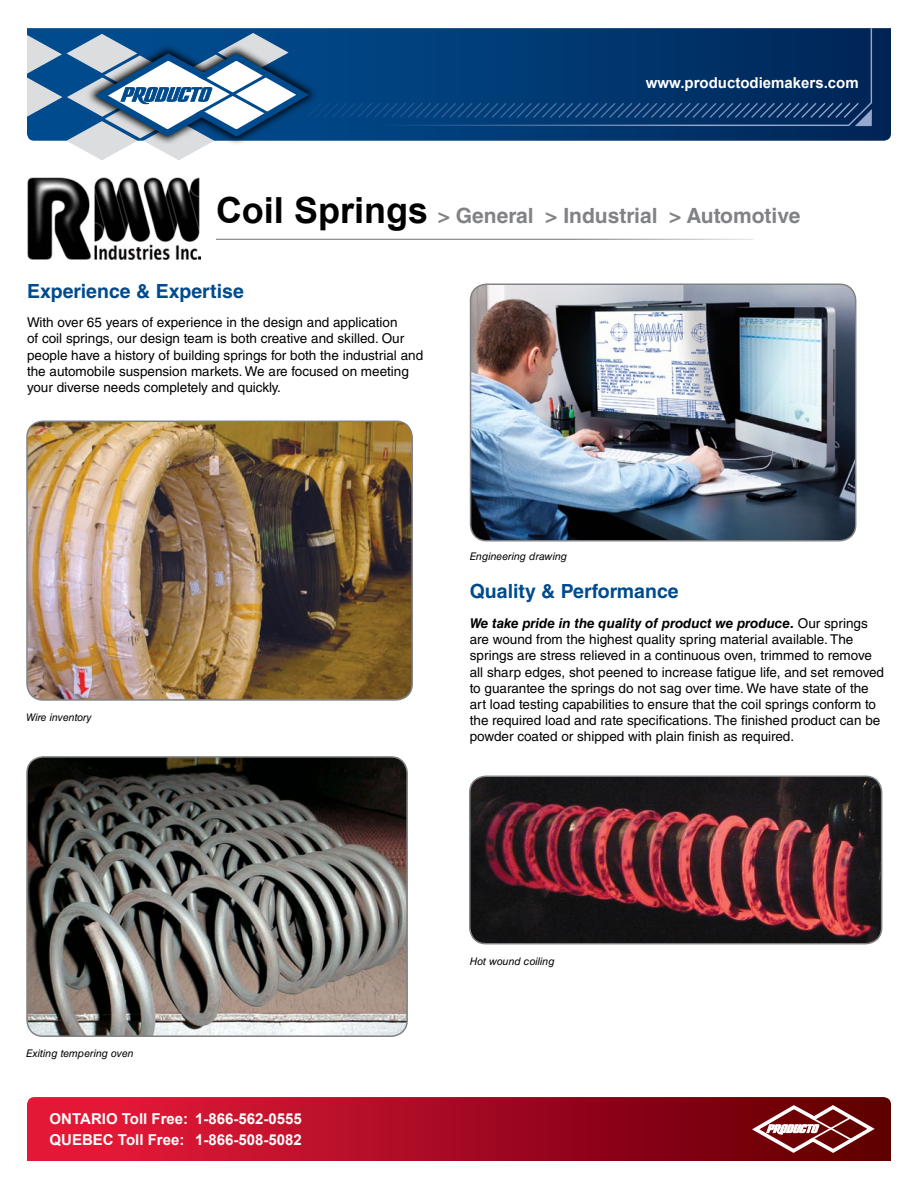
<style>
.page{position:relative;width:918px;height:1188px;background:#fff}
.page>*{position:absolute;margin:0;border:0;box-sizing:border-box;transform-origin:0 0}
.t1{font:700 21px "Helvetica LT Std";color:#808285}
.t2{font:700 19.5px "Helvetica LT Std";color:#004b8d}
.t3{font:700 15px/21px "Arial";color:#fff}
.t4{font:13.5px/16.2px "Helvetica LT Std";color:#000}
.t5{font:italic 10.5px "Helvetica LT Std";color:#000}
.s1{font-family:"Arial";font-size:36px;color:#000}
.s2{font-weight:700;font-style:italic}
</style>
<div class="page">
<img style="left:28px;top:758px;width:379px;height:277px">
<div style="left:26px;top:756px;width:382px;height:281px;border:2px solid #808285;border-radius:16px"></div>
<img style="left:27px;top:421px;width:384px;height:277px">
<div style="left:26px;top:421px;width:387px;height:280px;border:2px solid #808285;border-radius:16px"></div>
<img style="left:471px;top:284px;width:385px;height:256px">
<div style="left:470px;top:284px;width:386px;height:258px;border:2px solid #808285;border-radius:16px"></div>
<img style="left:470px;top:776px;width:412px;height:168px">
<div style="left:469px;top:776px;width:413px;height:168px;border:2px solid #808285;border-radius:16px"></div>
<hr style="left:216px;top:239px;width:537px;height:1px;background:#939598">
<img style="left:27px;top:177px;width:173px;height:83px">
<svg style="left:27px;top:1097px;width:864px;height:64px;background:#ad0c24"></svg>
<svg style="left:27px;top:28px;width:864px;height:113px;background:#03346a"></svg>
<svg style="left:247px;top:28px;width:626px;height:99px;background:#073d74"></svg>
<svg style="left:27px;top:33px;width:845px;height:127px"></svg>
<svg style="left:752px;top:1105px;width:123px;height:48px"></svg>
<p class="t3" style="left:646px;top:73px;width:214px">www.productodiemakers.com</p>
<h1 class="t1" style="left:216px;top:203px;width:586px"><span class="s1">Coil Springs</span> &gt; General &gt; Industrial &gt; Automotive</h1>
<h2 class="t2" style="left:27px;top:279px;width:218px">Experience &amp; Expertise</h2>
<p class="t4" style="left:27px;top:314px;width:398px">With over 65 years of experience in the design and application<br>of coil springs, our design team is both creative and skilled. Our people have a history of building springs for both the industrial and the automobile suspension markets. We are focused on meeting your diverse needs completely and quickly.</p>
<p class="t5" style="left:26px;top:711px;width:67px">Wire inventory</p>
<p class="t5" style="left:470px;top:550px;width:99px">Engineering drawing</p>
<h2 class="t2" style="left:470px;top:579px;width:210px">Quality &amp; Performance</h2>
<p class="t4" style="left:470px;top:615px;width:416px"><span class="s2">We take pride in the quality of product we produce.</span> Our springs are wound from the highest quality spring material available. The springs are stress relieved in a continuous oven, trimmed to remove all sharp edges, shot peened to increase fatigue life, and set removed to guarantee the springs do not sag over time. We have state of the art load testing capabilities to ensure that the coil springs conform to the required load and rate specifications. The finished product can be powder coated or shipped with plain finish as required.</p>
<p class="t5" style="left:26px;top:1047px;width:109px">Exiting tempering oven</p>
<p class="t3" style="left:50px;top:1109px;width:254px">ONTARIO Toll Free: 1-866-562-0555<br>QUEBEC Toll Free: 1-866-508-5082</p>
<p class="t5" style="left:470px;top:955px;width:86px">Hot wound coiling</p>
</div>
